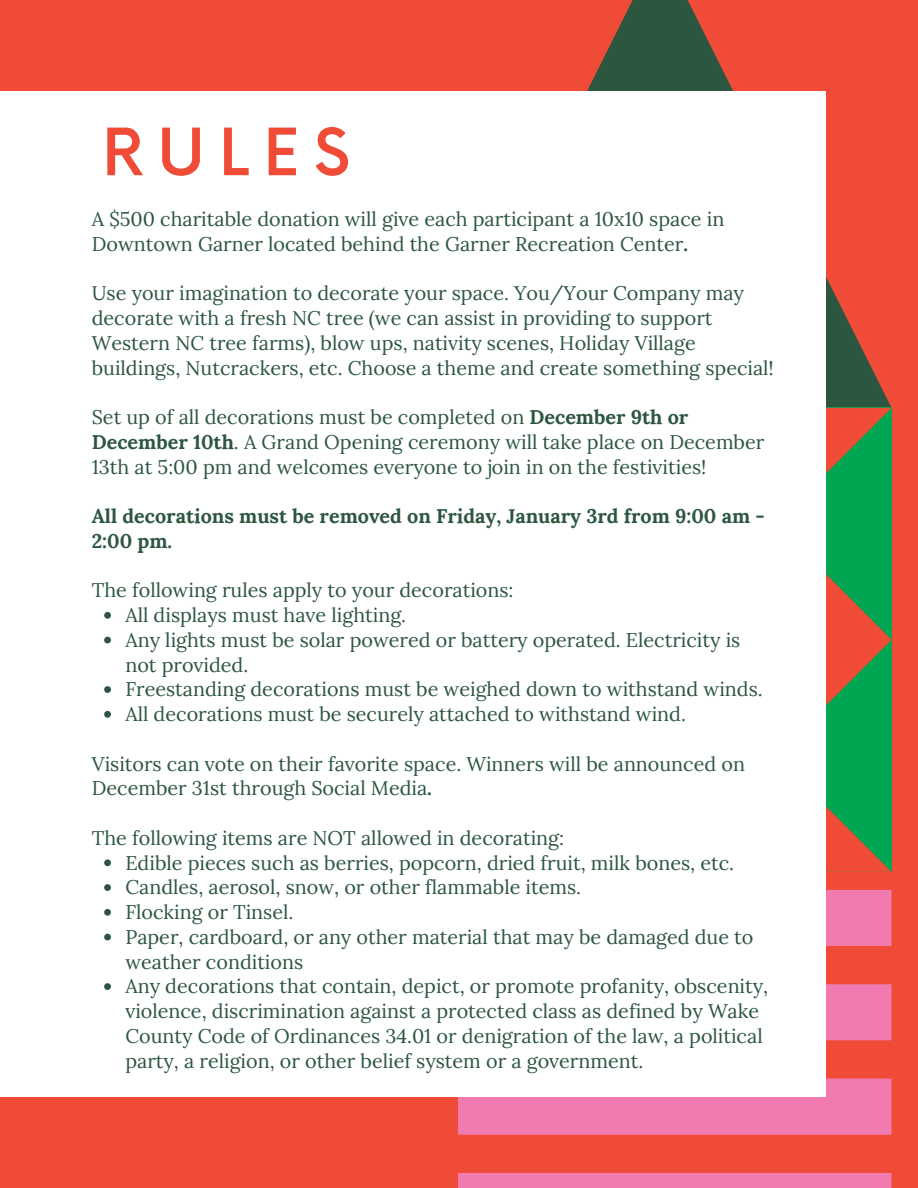
<style>
.page{position:relative;width:918px;height:1188px;background:#ef4b36}
.page>*{position:absolute;margin:0;border:0;box-sizing:border-box;transform-origin:0 0}
.t1{font:500 63.45px "Now";letter-spacing:.22em;color:#ef4b36}
.t2{font:19.8px/24.8px "Lora";color:#2c563f}
.t3{font:700 19.8px/24.8px "Lora";color:#2c563f}
.s1{font-weight:700}
</style>
<div class="page">
<svg style="left:458px;top:871px;width:433px;height:317px;fill:#f17bb0"></svg>
<svg style="left:429px;top:0;width:462px;height:407px"></svg>
<svg style="left:854px;top:408px;width:37px;height:37px"></svg>
<svg style="left:853px;top:834px;width:38px;height:37px"></svg>
<svg style="left:826px;top:445px;width:66px;height:389px;fill:#00a651"></svg>
<div style="left:0;top:92px;width:826px;height:1004px;background:#fff"></div>
<svg style="left:104px;top:612px;width:7px;height:7px"></svg>
<svg style="left:104px;top:637px;width:7px;height:6px"></svg>
<svg style="left:104px;top:686px;width:7px;height:7px"></svg>
<svg style="left:104px;top:711px;width:7px;height:7px"></svg>
<svg style="left:104px;top:859px;width:7px;height:7px"></svg>
<svg style="left:104px;top:884px;width:7px;height:7px"></svg>
<svg style="left:104px;top:909px;width:7px;height:7px"></svg>
<svg style="left:104px;top:934px;width:7px;height:6px"></svg>
<svg style="left:104px;top:983px;width:7px;height:7px"></svg>
<p class="t1" style="left:102px;top:118px;width:249px">RULES</p>
<h1 class="t2" style="left:92px;top:206px;width:634px">A $500 charitable donation will give each participant a 10x10 space in<br>Downtown Garner located behind the Garner Recreation Center<span class="s1">.</span></h1>
<p class="t2" style="left:92px;top:281px;width:684px">Use your imagination to decorate your space. You/Your Company may decorate with a fresh NC tree (we can assist in providing to support Western NC tree farms), blow ups, nativity scenes, Holiday Village buildings, Nutcrackers, etc. Choose a theme and create something special!</p>
<p class="t2" style="left:92px;top:404px;width:674px">Set up of all decorations must be completed on <span class="s1">December 9th or<br>December 10th</span>. A Grand Opening ceremony will take place on December<br>13th at 5:00 pm and welcomes everyone to join in on the festivities!</p>
<p class="t3" style="left:92px;top:503px;width:674px">All decorations must be removed on Friday, January 3rd from 9:00 am -<br>2:00 pm.</p>
<h2 class="t2" style="left:92px;top:578px;width:423px">The following rules apply to your decorations:</h2>
<p class="t2" style="left:125px;top:602px;width:282px">All displays must have lighting.</p>
<p class="t2" style="left:125px;top:627px;width:617px">Any lights must be solar powered or battery operated. Electricity is not provided.</p>
<p class="t2" style="left:125px;top:677px;width:639px">Freestanding decorations must be weighed down to withstand winds.</p>
<p class="t2" style="left:125px;top:701px;width:562px">All decorations must be securely attached to withstand wind.</p>
<p class="t2" style="left:92px;top:751px;width:655px">Visitors can vote on their favorite space. Winners will be announced on<br>December 31st through Social Media<span class="s1">.</span></p>
<p class="t2" style="left:92px;top:825px;width:474px">The following items are NOT allowed in decorating:</p>
<p class="t2" style="left:125px;top:850px;width:610px">Edible pieces such as berries, popcorn, dried fruit, milk bones, etc.</p>
<p class="t2" style="left:125px;top:875px;width:457px">Candles, aerosol, snow, or other flammable items.</p>
<p class="t2" style="left:125px;top:899px;width:169px">Flocking or Tinsel.</p>
<p class="t2" style="left:125px;top:924px;width:630px">Paper, cardboard, or any other material that may be damaged due to weather conditions</p>
<p class="t2" style="left:125px;top:974px;width:644px">Any decorations that contain, depict, or promote profanity, obscenity, violence, discrimination against a protected class as defined by Wake County Code of Ordinances 34.01 or denigration of the law, a political party, a religion, or other belief system or a government.</p>
</div>
